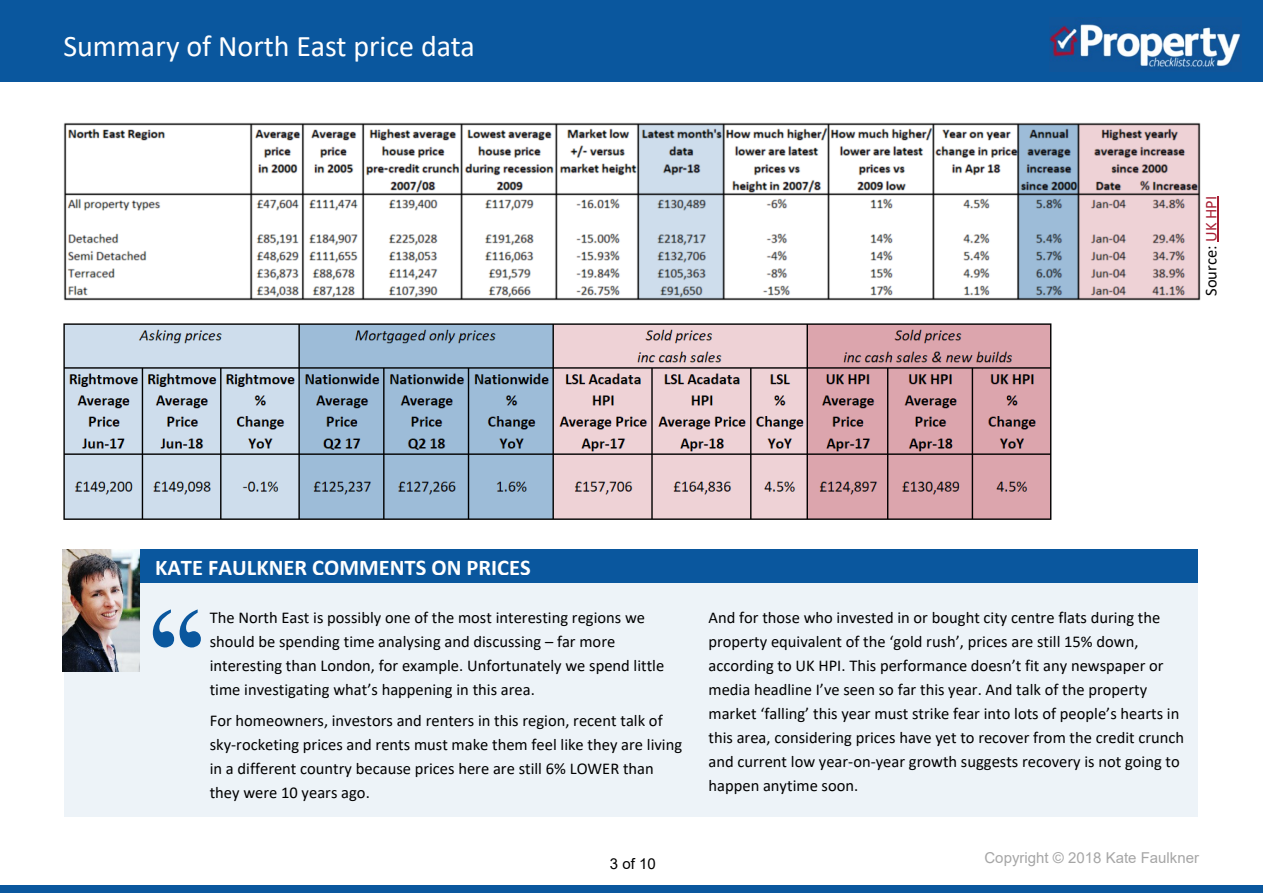
<style>
.page{position:relative;width:1263px;height:893px;background:#fff}
.page>*{position:absolute;margin:0;border:0;box-sizing:border-box;transform-origin:0 0}
.t1{font:150.45px "Times New Roman";color:#0a579e;scale:.95 1}
.t2{font:30px "Calibri";color:#fff}
.t3{font:700 22.5px "Calibri";color:#fff}
.t4{font:16.5px/24px "Calibri";color:#000}
.t5{font:15px "Arial";color:#a6a6a6}
.t6{font:15px "Arial";color:#000}
.s1{color:#a81e33}
</style>
<div class="page">
<div style="left:0;top:0;width:1263px;height:81px;background:#0a579e"></div>
<img style="left:1049px;top:21px;width:192px;height:49px">
<div style="left:0;top:885px;width:1263px;height:8px;background:#0a579e"></div>
<hr style="left:1218px;top:196px;width:1px;height:46px;background:#a81e33">
<div style="left:64px;top:549px;width:1134px;height:268px;background:#edf3f8"></div>
<div style="left:63px;top:549px;width:1135px;height:33px;background:#0a579e"></div>
<img style="left:63px;top:549px;width:77px;height:123px">
<img style="left:63px;top:122px;width:1138px;height:179px">
<img style="left:63px;top:323px;width:989px;height:197px">
<h2 class="t2" style="left:63px;top:33px;width:413px">Summary of North East price data</h2>
<p class="t4" style="left:1200px;top:296px;width:101px;rotate:-90deg">Source: <span class="s1">UK HPI</span></p>
<h3 class="t3" style="left:155px;top:558px;width:377px">KATE FAULKNER COMMENTS ON PRICES</h3>
<h1 class="t1" style="left:140px;top:607px;width:80px">‘‘</h1>
<p class="t4" style="left:708px;top:607px;width:477px">And for those who invested in or bought city centre flats during the property equivalent of the ‘gold rush’, prices are still 15% down, according to UK HPI. This performance doesn’t fit any newspaper or media headline I’ve seen so far this year. And talk of the property market ‘falling’ this year must strike fear into lots of people’s hearts in this area, considering prices have yet to recover from the credit crunch and current low year-on-year growth suggests recovery is not going to happen anytime soon.</p>
<p class="t4" style="left:210px;top:607px;width:456px">The North East is possibly one of the most interesting regions we should be spending time analysing and discussing – far more interesting than London, for example. Unfortunately we spend little time investigating what’s happening in this area.</p>
<p class="t4" style="left:210px;top:710px;width:474px">For homeowners, investors and renters in this region, recent talk of sky-rocketing prices and rents must make them feel like they are living in a different country because prices here are still 6% LOWER than they were 10 years ago.</p>
<p class="t6" style="left:610px;top:858px;width:47px">3 of 10</p>
<p class="t5" style="left:984px;top:852px;width:216px">Copyright © 2018 Kate Faulkner</p>
</div>
